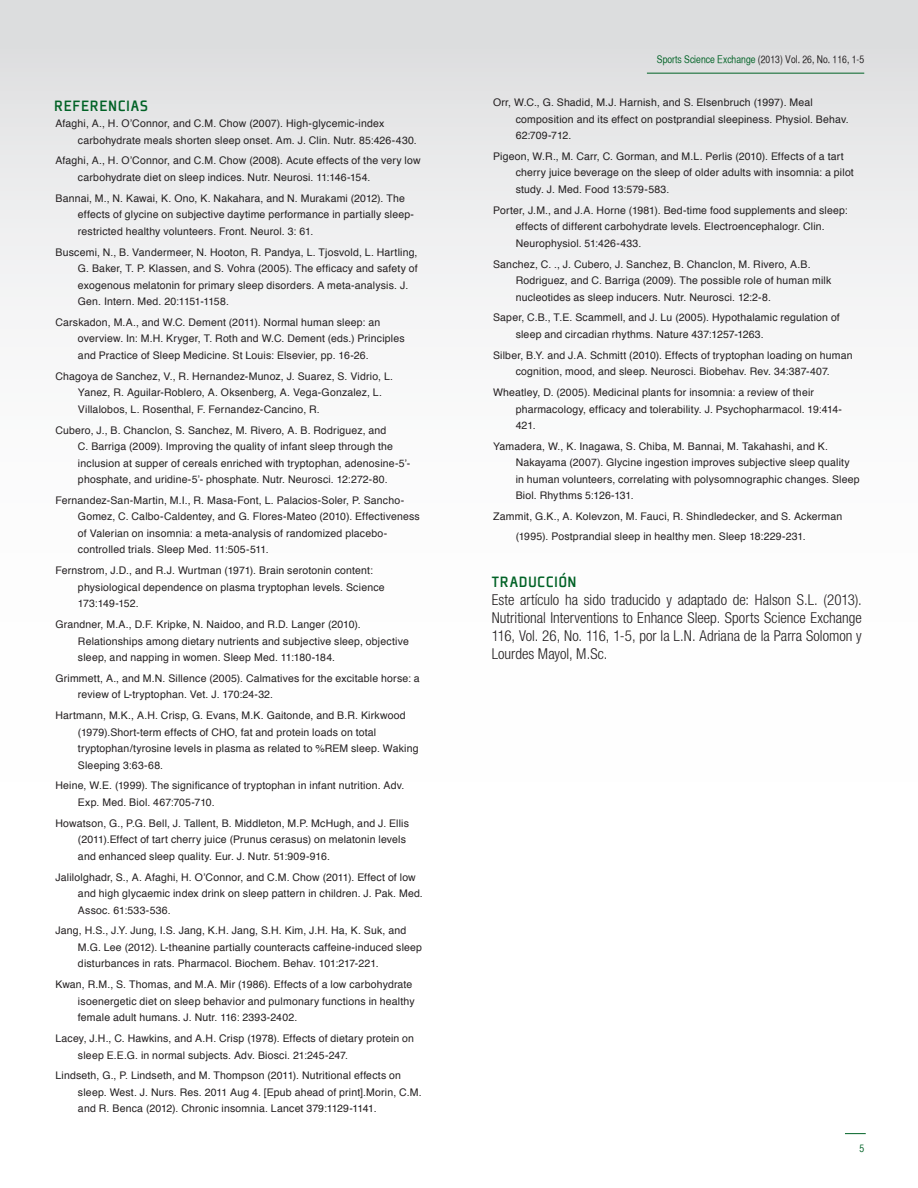
<style>
.page{position:relative;width:918px;height:1188px;background:#fff}
.page>*{position:absolute;margin:0;border:0;box-sizing:border-box;transform-origin:0 0}
.Headings{font:500 16.5px "Plexes Pro";letter-spacing:.025em;color:#016226}
.t1{font:300 condensed 15px/18px "Helvetica Neue LT Std";color:#231f20;text-align:justify}
.t2{font:10.5px/16.5px "Helvetica";letter-spacing:.015em;color:#231f20}
.t3{font:10.5px "Helvetica CY Plain";color:#231f20}
.t4{font:10.5px "Helvetica CY Plain";color:#016226}
.s1{color:#016226}
</style>
<div class="page">
<div style="left:0;top:0;width:918px;height:1188px;background:linear-gradient(to bottom,#e8e9ea,#fff)"></div>
<hr style="left:647px;top:73px;width:217px;height:1px;background:#016226">
<svg style="left:845px;top:1133px;width:21px;height:1px"></svg>
<p class="Headings" style="left:54px;top:95px;width:96px">REFERENCIAS</p>
<p class="t2" style="left:78px;top:116px;width:340px;text-indent:-22px">Afaghi, A., H. O’Connor, and C.M. Chow (2007). High-glycemic-index carbohydrate meals shorten sleep onset. Am. J. Clin. Nutr. 85:426-430. </p>
<p class="t2" style="left:78px;top:153px;width:344px;text-indent:-22px">Afaghi, A., H. O’Connor, and C.M. Chow (2008). Acute effects of the very low carbohydrate diet on sleep indices. Nutr. Neurosi. 11:146-154. </p>
<p class="t2" style="left:78px;top:190px;width:338px;text-indent:-22px">Bannai, M., N. Kawai, K. Ono, K. Nakahara, and N. Murakami (2012). The effects of glycine on subjective daytime performance in partially sleep&shy;restricted healthy volunteers. Front. Neurol. 3: 61. </p>
<p class="t2" style="left:78px;top:244px;width:341px;text-indent:-22px">Buscemi, N., B. Vandermeer, N. Hooton, R. Pandya, L. Tjosvold, L. Hartling, G. Baker, T. P. Klassen, and S. Vohra (2005). The efficacy and safety of exogenous melatonin for primary sleep disorders. A meta-analysis. J.<br>Gen. Intern. Med. 20:1151-1158. </p>
<p class="t2" style="left:78px;top:314px;width:328px;text-indent:-22px">Carskadon, M.A., and W.C. Dement (2011). Normal human sleep: an overview. In: M.H. Kryger, T. Roth and W.C. Dement (eds.) Principles and Practice of Sleep Medicine. St Louis: Elsevier, pp. 16-26. </p>
<p class="t2" style="left:78px;top:368px;width:317px;text-indent:-22px">Chagoya de Sanchez, V., R. Hernandez-Munoz, J. Suarez, S. Vidrio, L.<br>Yanez, R. Aguilar-Roblero, A. Oksenberg, A. Vega-Gonzalez, L.<br>Villalobos, L. Rosenthal, F. Fernandez-Cancino, R.</p>
<p class="t2" style="left:78px;top:422px;width:334px;text-indent:-22px">Cubero, J., B. Chanclon, S. Sanchez, M. Rivero, A. B. Rodriguez, and<br>C. Barriga (2009). Improving the quality of infant sleep through the inclusion at supper of cereals enriched with tryptophan, adenosine-5’- phosphate, and uridine-5’- phosphate. Nutr. Neurosci. 12:272-80. </p>
<p class="t2" style="left:78px;top:492px;width:343px;text-indent:-22px">Fernandez-San-Martin, M.I., R. Masa-Font, L. Palacios-Soler, P. Sancho-Gomez, C. Calbo-Caldentey, and G. Flores-Mateo (2010). Effectiveness of Valerian on insomnia: a meta-analysis of randomized placebo&shy;controlled trials. Sleep Med. 11:505-511. </p>
<p class="t2" style="left:78px;top:563px;width:308px;text-indent:-22px">Fernstrom, J.D., and R.J. Wurtman (1971). Brain serotonin content: physiological dependence on plasma tryptophan levels. Science<br>173:149-152. </p>
<p class="t2" style="left:78px;top:616px;width:332px;text-indent:-22px">Grandner, M.A., D.F. Kripke, N. Naidoo, and R.D. Langer (2010).<br>Relationships among dietary nutrients and subjective sleep, objective sleep, and napping in women. Sleep Med. 11:180-184. </p>
<p class="t2" style="left:78px;top:670px;width:343px;text-indent:-22px">Grimmett, A., and M.N. Sillence (2005). Calmatives for the excitable horse: a review of L-tryptophan. Vet. J. 170:24-32. </p>
<p class="t2" style="left:78px;top:708px;width:342px;text-indent:-22px">Hartmann, M.K., A.H. Crisp, G. Evans, M.K. Gaitonde, and B.R. Kirkwood (1979). Short-term effects of CHO, fat and protein loads on total tryptophan/tyrosine levels in plasma as related to %REM sleep. Waking Sleeping 3:63-68. </p>
<p class="t2" style="left:78px;top:778px;width:328px;text-indent:-22px">Heine, W.E. (1999). The significance of tryptophan in infant nutrition. Adv.<br>Exp. Med. Biol. 467:705-710. </p>
<p class="t2" style="left:78px;top:815px;width:333px;text-indent:-22px">Howatson, G., P.G. Bell, J. Tallent, B. Middleton, M.P. McHugh, and J. Ellis (2011). Effect of tart cherry juice (Prunus cerasus) on melatonin levels and enhanced sleep quality. Eur. J. Nutr. 51:909-916. </p>
<p class="t2" style="left:78px;top:869px;width:346px;text-indent:-22px">Jalilolghadr, S., A. Afaghi, H. O’Connor, and C.M. Chow (2011). Effect of low and high glycaemic index drink on sleep pattern in children. J. Pak. Med.<br>Assoc. 61:533-536. </p>
<p class="t2" style="left:78px;top:923px;width:346px;text-indent:-22px">Jang, H.S., J.Y. Jung, I.S. Jang, K.H. Jang, S.H. Kim, J.H. Ha, K. Suk, and<br>M. G. Lee (2012). L-theanine partially counteracts caffeine-induced sleep disturbances in rats. Pharmacol. Biochem. Behav. 101:217-221. </p>
<p class="t2" style="left:78px;top:977px;width:338px;text-indent:-22px">Kwan, R.M., S. Thomas, and M.A. Mir (1986). Effects of a low carbohydrate isoenergetic diet on sleep behavior and pulmonary functions in healthy female adult humans. J. Nutr. 116: 2393-2402. </p>
<p class="t2" style="left:78px;top:1030px;width:338px;text-indent:-22px">Lacey, J.H., C. Hawkins, and A.H. Crisp (1978). Effects of dietary protein on sleep E.E.G. in normal subjects. Adv. Biosci. 21:245-247. </p>
<p class="t2" style="left:78px;top:1068px;width:345px;text-indent:-22px">Lindseth, G., P. Lindseth, and M. Thompson (2011). Nutritional effects on sleep. West. J. Nurs. Res. 2011 Aug 4. [Epub ahead of print]. Morin, C.M. and R. Benca (2012). Chronic insomnia. Lancet 379:1129-1141. </p>
<p class="t3" style="left:657px;top:53px;width:209px"><span class="s1">Sports Science Exchange</span> (2013) Vol. 26, No. 116, 1-5</p>
<p class="t2" style="left:516px;top:95px;width:335px;text-indent:-22px">Orr, W.C., G. Shadid, M.J. Harnish, and S. Elsenbruch (1997). Meal composition and its effect on postprandial sleepiness. Physiol. Behav.<br>62:709-712. </p>
<p class="t2" style="left:516px;top:148px;width:340px;text-indent:-22px">Pigeon, W.R., M. Carr, C. Gorman, and M.L. Perlis (2010). Effects of a tart cherry juice beverage on the sleep of older adults with insomnia: a pilot study. J. Med. Food 13:579-583. </p>
<p class="t2" style="left:516px;top:202px;width:334px;text-indent:-22px">Porter, J.M., and J.A. Horne (1981). Bed-time food supplements and sleep: effects of different carbohydrate levels. Electroencephalogr. Clin.<br>Neurophysiol. 51:426-433. </p>
<p class="t2" style="left:516px;top:256px;width:317px;text-indent:-22px">Sanchez, C. ., J. Cubero, J. Sanchez, B. Chanclon, M. Rivero, A.B.<br>Rodriguez, and C. Barriga (2009). The possible role of human milk nucleotides as sleep inducers. Nutr. Neurosci. 12:2-8. </p>
<p class="t2" style="left:516px;top:310px;width:326px;text-indent:-22px">Saper, C.B., T.E. Scammell, and J. Lu (2005). Hypothalamic regulation of sleep and circadian rhythms. Nature 437:1257-1263. </p>
<p class="t2" style="left:493px;top:347px;width:361px;text-align:center">Silber, B.Y. and J.A. Schmitt (2010). Effects of tryptophan loading on human cognition, mood, and sleep. Neurosci. Biobehav. Rev. 34:387-407. </p>
<p class="t2" style="left:516px;top:384px;width:328px;text-indent:-22px">Wheatley, D. (2005). Medicinal plants for insomnia: a review of their pharmacology, efficacy and tolerability. J. Psychopharmacol. 19:414-<br>421. </p>
<p class="t2" style="left:516px;top:438px;width:345px;text-indent:-22px">Yamadera, W., K. Inagawa, S. Chiba, M. Bannai, M. Takahashi, and K.<br>Nakayama (2007). Glycine ingestion improves subjective sleep quality in human volunteers, correlating with polysomnographic changes. Sleep Biol. Rhythms 5:126-131. </p>
<p class="t2" style="left:516px;top:507px;width:328px;line-height:19.5px;text-indent:-22px">Zammit, G.K., A. Kolevzon, M. Fauci, R. Shindledecker, and S. Ackerman (1995). Postprandial sleep in healthy men. Sleep 18:229-231.</p>
<p class="Headings" style="left:492px;top:572px;width:86px">TRADUCCIÓN</p>
<p class="t1" style="left:492px;top:591px;width:372px">Este artículo ha sido traducido y adaptado de: Halson S.L. (2013).<br>Nutritional Interventions to Enhance Sleep. Sports Science Exchange 116, Vol. 26, No. 116, 1-5, por la L.N. Adriana de la Parra Solomon y Lourdes Mayol, M.Sc.</p>
<p class="t4" style="left:859px;top:1142px;width:6px">5</p>
</div>
